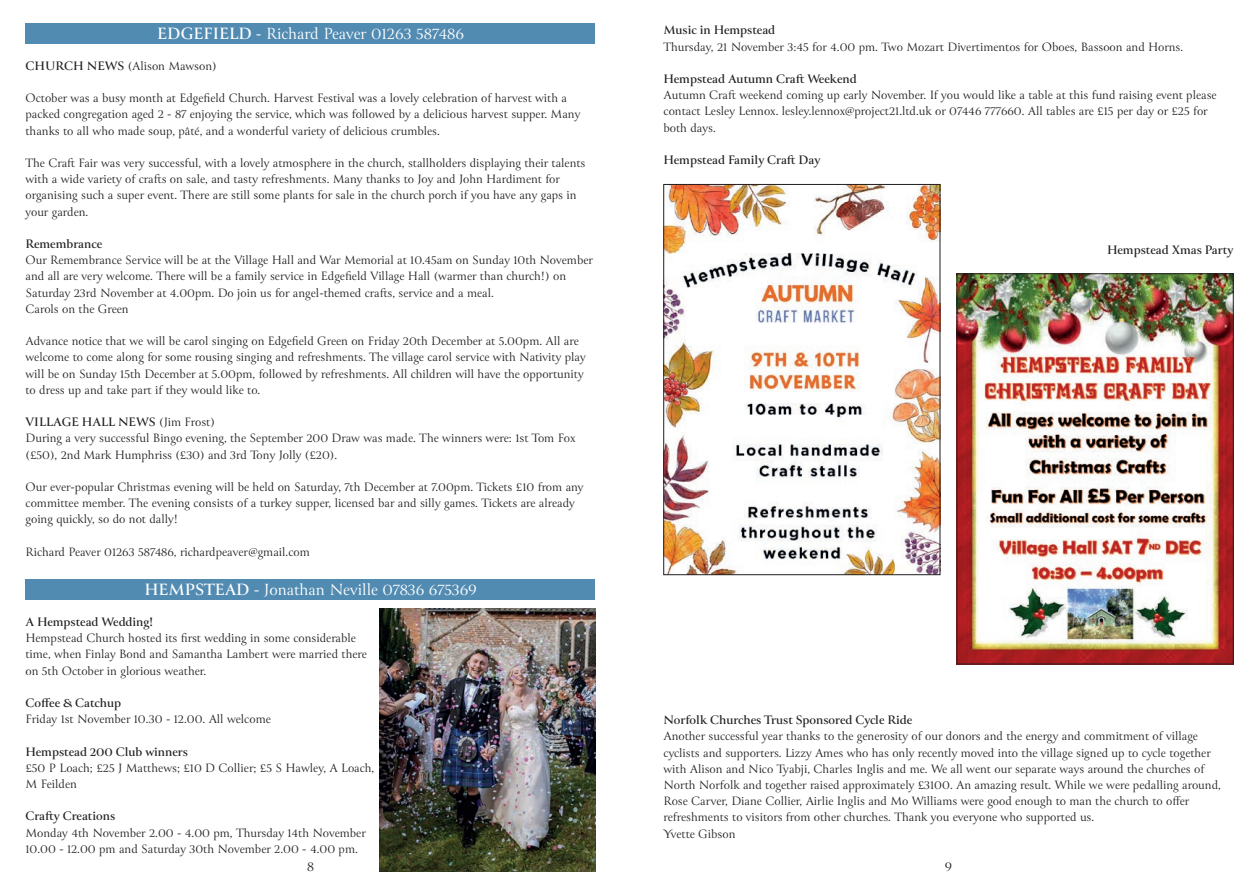
<style>
.page{position:relative;width:1259px;height:893px;background:#fff}
.page>*{position:absolute;margin:0;border:0;box-sizing:border-box;transform-origin:0 0}
.t1{font:18px "Canto";color:#fff}
.t2{font:15px "Canto";color:#231f20}
.t3{font:13.5px/16.2px "Canto";color:#231f20}
.t4{font:700 13.5px "Canto";color:#231f20}
.s1{font-weight:700}
</style>
<div class="page">
<div style="left:26px;top:23px;width:569px;height:21px;background:#528bb2"></div>
<div style="left:26px;top:580px;width:569px;height:20px;background:#528bb2"></div>
<img style="left:380px;top:608px;width:215px;height:264px">
<img style="left:665px;top:186px;width:273px;height:387px">
<div style="left:663px;top:184px;width:277px;height:391px;border:1px solid #231f20"></div>
<img style="left:958px;top:276px;width:273px;height:386px">
<h1 class="t1" style="left:157px;top:22px;width:308px"><span class="s1">EDGEFIELD</span> - Richard Peaver 01263 587486</h1>
<p class="t3" style="left:26px;top:59px;width:193px"><span class="s1">CHURCH NEWS</span> (Alison Mawson)</p>
<p class="t3" style="left:26px;top:91px;width:556px">October was a busy month at Edgefield Church. Harvest Festival was a lovely celebration of harvest with a packed congregation aged 2 - 87 enjoying the service, which was followed by a delicious harvest supper. Many thanks to all who made soup, pâté, and a wonderful variety of delicious crumbles.</p>
<p class="t3" style="left:26px;top:156px;width:561px">The Craft Fair was very successful, with a lovely atmosphere in the church, stallholders displaying their talents with a wide variety of crafts on sale, and tasty refreshments. Many thanks to Joy and John Hardiment for organising such a super event. There are still some plants for sale in the church porch if you have any gaps in your garden.</p>
<p class="t4" style="left:26px;top:235px;width:78px">Remembrance</p>
<p class="t3" style="left:26px;top:253px;width:569px">Our Remembrance Service will be at the Village Hall and War Memorial at 10.45am on Sunday 10th November and all are very welcome. There will be a family service in Edgefield Village Hall (warmer than church!) on Saturday 23rd November at 4.00pm. Do join us for angel-themed crafts, service and a meal.<br>Carols on the Green</p>
<p class="t3" style="left:26px;top:334px;width:562px">Advance notice that we will be carol singing on Edgefield Green on Friday 20th December at 5.00pm. All are welcome to come along for some rousing singing and refreshments. The village carol service with Nativity play will be on Sunday 15th December at 5.00pm, followed by refreshments. All children will have the opportunity to dress up and take part if they would like to.</p>
<p class="t3" style="left:26px;top:415px;width:551px"><span class="s1">VILLAGE HALL NEWS</span> (Jim Frost)<br>During a very successful Bingo evening, the September 200 Draw was made. The winners were: 1st Tom Fox (£50), 2nd Mark Humphriss (£30) and 3rd Tony Jolly (£20).</p>
<p class="t3" style="left:26px;top:480px;width:559px">Our ever-popular Christmas evening will be held on Saturday, 7th December at 7.00pm. Tickets £10 from any committee member. The evening consists of a turkey supper, licensed bar and silly games. Tickets are already going quickly, so do not dally!</p>
<p class="t3" style="left:26px;top:545px;width:286px">Richard Peaver 01263 587486, richardpeaver@gmail.com</p>
<h1 class="t1" style="left:144px;top:578px;width:334px"><span class="s1">HEMPSTEAD</span> - Jonathan Neville 07836 675369</h1>
<p class="t4" style="left:26px;top:613px;width:130px">A Hempstead Wedding!</p>
<p class="t3" style="left:26px;top:631px;width:343px">Hempstead Church hosted its first wedding in some considerable time, when Finlay Bond and Samantha Lambert were married there on 5th October in glorious weather.</p>
<p class="t4" style="left:26px;top:694px;width:97px">Coffee &amp; Catchup</p>
<p class="t3" style="left:26px;top:712px;width:247px">Friday 1st November 10.30 - 12.00. All welcome</p>
<p class="t4" style="left:26px;top:743px;width:164px">Hempstead 200 Club winners</p>
<p class="t3" style="left:26px;top:761px;width:350px">£50 P Loach; £25 J Matthews; £10 D Collier; £5 S Hawley, A Loach,<br>M Feilden</p>
<p class="t4" style="left:26px;top:808px;width:91px">Crafty Creations</p>
<p class="t3" style="left:26px;top:825px;width:342px">Monday 4th November 2.00 - 4.00 pm, Thursday 14th November<br>10.00 - 12.00 pm and Saturday 30th November 2.00 - 4.00 pm.</p>
<p class="t4" style="left:663px;top:22px;width:113px">Music in Hempstead</p>
<p class="t3" style="left:663px;top:39px;width:521px">Thursday, 21 November 3:45 for 4.00 pm. Two Mozart Divertimentos for Oboes, Bassoon and Horns.</p>
<p class="t4" style="left:663px;top:70px;width:195px">Hempstead Autumn Craft Weekend</p>
<p class="t3" style="left:663px;top:88px;width:554px">Autumn Craft weekend coming up early November. If you would like a table at this fund raising event please contact Lesley Lennox. lesley.lennox@project21.ltd.uk or 07446 777660. All tables are £15 per day or £25 for both days.</p>
<p class="t4" style="left:663px;top:151px;width:158px">Hempstead Family Craft Day</p>
<p class="t4" style="left:1107px;top:242px;width:128px">Hempstead Xmas Party</p>
<p class="t4" style="left:663px;top:712px;width:250px">Norfolk Churches Trust Sponsored Cycle Ride</p>
<p class="t3" style="left:663px;top:729px;width:559px">Another successful year thanks to the generosity of our donors and the energy and commitment of village cyclists and supporters. Lizzy Ames who has only recently moved into the village signed up to cycle together with Alison and Nico Tyabji, Charles Inglis and me. We all went our separate ways around the churches of North Norfolk and together raised approximately £3100. An amazing result. While we were pedalling around, Rose Carver, Diane Collier, Airlie Inglis and Mo Williams were good enough to man the church to offer refreshments to visitors from other churches. Thank you everyone who supported us.<br>Yvette Gibson</p>
<p class="t2" style="left:307px;top:857px;width:8px">8</p>
<p class="t2" style="left:945px;top:857px;width:9px">9</p>
</div>
